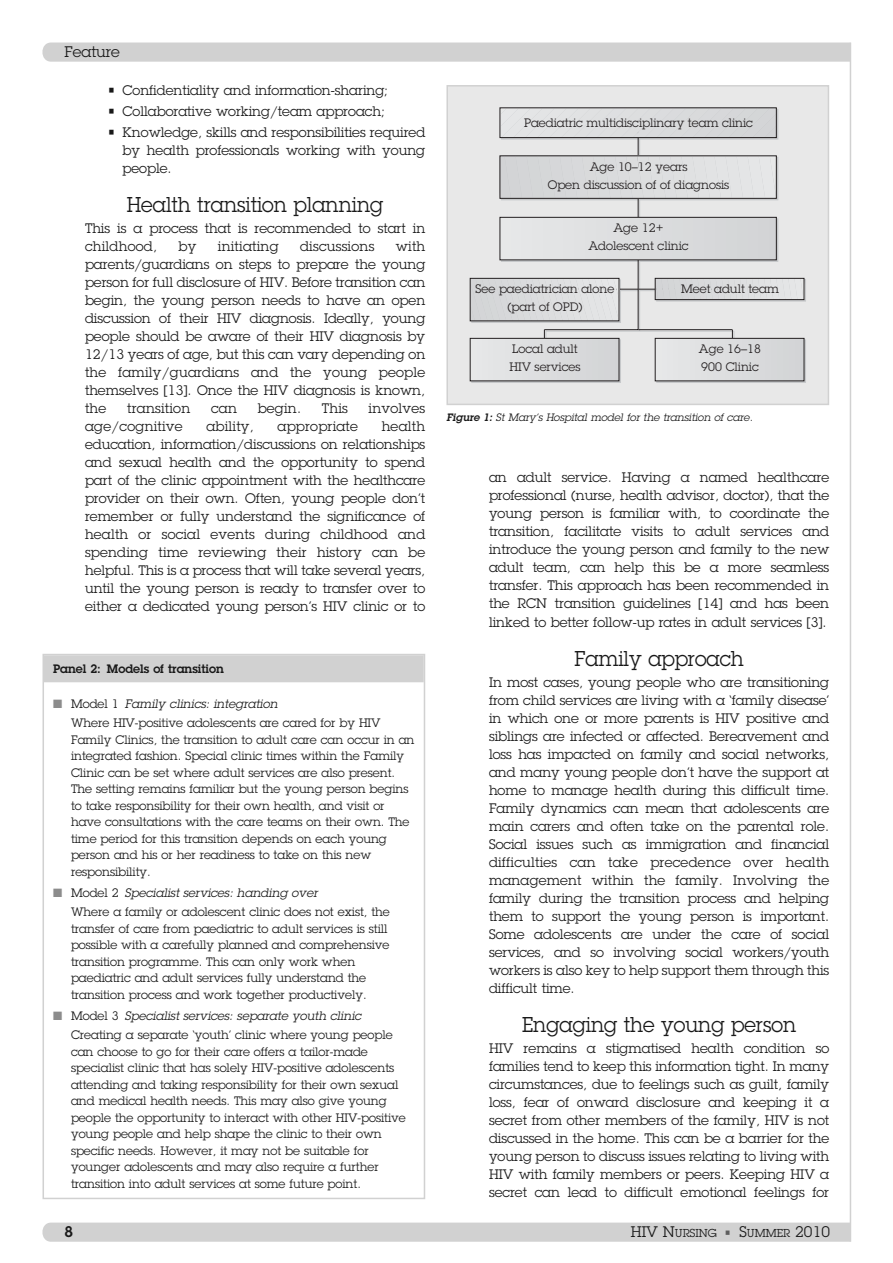
<style>
.page{position:relative;width:893px;height:1263px;background:#fff}
.page>*{position:absolute;margin:0;border:0;box-sizing:border-box;transform-origin:0 0}
.t1{font:21px "Lubalin Graph";color:#191919;scale:.95 1}
.t2{font:15px "Lubalin Graph";color:#191919}
.t3{font:600 15px "Lubalin Graph";color:#191919}
.t4{font:13.5px/18px "Lubalin Graph";color:#191919;text-align:justify}
.t5{font:13.5px "Lubalin Graph";letter-spacing:.02em;color:#191919}
.t6{font:12px/16.5px "Lubalin Graph";color:#191919}
.t7{font:12px/18px "Lubalin Graph";color:#231f20;text-align:center}
.t8{font:600 12px "Lubalin Graph";color:#191919}
.t9{font:11.25px "Lubalin Graph";color:#191919}
.t10{font:italic 10.5px "Lubalin Graph";letter-spacing:.005em;color:#191919}
.s1{color:#8c8c8c}
.s2{font-style:italic}
.s3{font-weight:600}
.s4{font-size:15px}
.s5{font-size:12px;color:#5e5e5e}
</style>
<div class="page">
<div style="left:42px;top:43px;width:808px;height:19px;background:#d1d1d1"></div>
<svg style="left:42px;top:1222px;width:808px;height:20px;background:#d3d3d3"></svg>
<hr style="left:850px;top:43px;width:1px;height:1199px;background:#d1d1d1">
<div style="left:448px;top:87px;width:380px;height:317px;background:#e8e8e8"></div>
<div style="left:471px;top:339px;width:150px;height:44px;border:1px solid #c6c8ca"></div>
<div style="left:656px;top:339px;width:150px;height:44px;border:1px solid #c6c8ca"></div>
<div style="left:500px;top:107px;width:277px;height:31px;border:1px solid #231f20"></div>
<svg style="left:470px;top:108px;width:334px;height:244px"></svg>
<div style="left:655px;top:278px;width:149px;height:22px;border:1px solid #231f20"></div>
<div style="left:470px;top:338px;width:149px;height:43px;background:#dddedf"></div>
<div style="left:470px;top:338px;width:149px;height:43px;border:1px solid #231f20"></div>
<div style="left:655px;top:338px;width:149px;height:43px;background:#dddedf"></div>
<div style="left:655px;top:338px;width:149px;height:43px;border:1px solid #231f20"></div>
<div style="left:446px;top:85px;width:383px;height:320px;border:2px solid #d1d1d1"></div>
<div style="left:43px;top:654px;width:382px;height:545px;border:2px solid #d1d1d1"></div>
<div style="left:44px;top:655px;width:380px;height:27px;background:#d1d1d1"></div>
<p class="t2" style="left:65px;top:47px;width:57px">Feature</p>
<p class="t4" style="left:108px;top:82px;width:282px">• Confidentiality and information-sharing;</p>
<p class="t4" style="left:108px;top:103px;width:279px">• Collaborative working/team approach;</p>
<p class="t4" style="left:123px;top:124px;width:304px;text-indent:-15px">• Knowledge, skills and responsibilities required by health professionals working with young people.</p>
<h1 class="t1" style="left:127px;top:197px;width:271px">Health transition planning</h1>
<p class="t4" style="left:85px;top:220px;width:342px">This is a process that is recommended to start in childhood,</p>
<p class="t4" style="left:85px;top:238px;width:342px;text-indent:311px">with parents/guardians on steps to prepare the young person for full disclosure of HIV. Before transition can begin, the young person needs to have an open discussion of their HIV diagnosis. Ideally, young people should be aware of their HIV diagnosis by 12/13 years of age, but this can vary depending on the family/guardians and the young people themselves [13]. Once the HIV diagnosis is known, the</p>
<p class="t4" style="left:179px;top:238px;width:19px">by</p>
<p class="t5" style="left:218px;top:241px;width:62px">initiating</p>
<p class="t5" style="left:300px;top:241px;width:76px">discussions</p>
<p class="t5" style="left:127px;top:403px;width:65px">transition</p>
<p class="t4" style="left:211px;top:400px;width:27px">can</p>
<p class="t4" style="left:258px;top:400px;width:45px">begin.</p>
<p class="t4" style="left:322px;top:400px;width:27px">This</p>
<p class="t5" style="left:369px;top:403px;width:58px">involves</p>
<p class="t5" style="left:85px;top:421px;width:99px">age/cognitive</p>
<p class="t5" style="left:206px;top:421px;width:49px">ability,</p>
<p class="t5" style="left:278px;top:421px;width:82px">appropriate</p>
<p class="t4" style="left:85px;top:418px;width:342px;text-indent:297px">health education, information/discussions on relationships and sexual health and the opportunity to spend part of the clinic appointment with the healthcare provider on their own. Often, young people don’t remember or fully understand the significance of health or social events during childhood and spending time reviewing their history can be helpful. This is a process that will take several years, until the young person is ready to transfer over to either a dedicated young person’s HIV clinic or to</p>
<p class="t8" style="left:53px;top:665px;width:172px">Panel 2: Models of transition</p>
<p class="t6" style="left:71px;top:695px;width:311px;line-height:19.5px;text-indent:-18px"><span class="s1">■</span> M o d e l 1 <span class="s2">Family clinics: integration<br></span>Where HIV-positive adolescents are cared for by HIV</p>
<p class="t6" style="left:71px;top:732px;width:345px">Family Clinics, the transition to adult care can occur in an integrated fashion. Special clinic times within the Family Clinic can be set where adult services are also present.<br>The setting remains familiar but the young person begins to take responsibility for their own health, and visit or have consultations with the care teams on their own. The time period for this transition depends on each young person and his or her readiness to take on this new responsibility.</p>
<p class="t6" style="left:71px;top:884px;width:320px;line-height:19.5px;text-indent:-18px"><span class="s1">■</span> M o d e l 2 <span class="s2">Specialist services: handing over<br></span>Where a family or adolescent clinic does not exist, the</p>
<p class="t6" style="left:71px;top:921px;width:320px">transfer of care from paediatric to adult services is still possible with a carefully planned and comprehensive transition programme. This can only work when paediatric and adult services fully understand the transition process and work together productively.</p>
<p class="t6" style="left:71px;top:1007px;width:323px;line-height:19.5px;text-indent:-18px"><span class="s1">■</span> M o d e l 3 <span class="s2">Specialist services: separate youth clinic<br></span>Creating a separate ‘youth’ clinic where young people</p>
<p class="t6" style="left:71px;top:1044px;width:336px">can choose to go for their care offers a tailor-made specialist clinic that has solely HIV-positive adolescents attending and taking responsibility for their own sexual and medical health needs. This may also give young people the opportunity to interact with other HIV-positive young people and help shape the clinic to their own specific needs. However, it may not be suitable for younger adolescents and may also require a further transition into adult services at some future point.</p>
<p class="t7" style="left:524px;top:115px;width:230px">Paediatric multidisciplinary team clinic</p>
<p class="t7" style="left:548px;top:159px;width:183px">Age 10–12 years<br>Open discussion of of diagnosis</p>
<p class="t7" style="left:588px;top:220px;width:102px">Age 12+<br>Adolescent clinic</p>
<p class="t7" style="left:475px;top:281px;width:140px">See paediatrician alone (part of OPD)</p>
<p class="t7" style="left:681px;top:281px;width:99px">Meet adult team</p>
<p class="t7" style="left:509px;top:341px;width:73px;text-align:left">Local adult<br>HIV services</p>
<p class="t7" style="left:699px;top:341px;width:64px;text-align:left">Age 16–18<br>900 Clinic</p>
<p class="t10" style="left:446px;top:414px;width:310px"><span class="s3">Figure 1:</span> St Mary ’s Hospital model for the transition of care.</p>
<p class="t4" style="left:489px;top:470px;width:342px">an adult service. Having a named healthcare professional (nurse, health advisor, doctor), that the young person is familiar with, to coordinate the transition, facilitate visits to adult services and introduce the young person and family to the new adult team, can help this be a more seamless transfer. This approach has been recommended in the RCN transition guidelines [14] and has been linked to better follow-up rates in adult services [3].</p>
<h1 class="t1" style="left:574px;top:650px;width:180px">Family approach</h1>
<p class="t4" style="left:489px;top:674px;width:342px">In most cases, young people who are transitioning from child services are living with a ‘family disease’ in which one or more parents is HIV positive and siblings are infected or affected. Bereavement and loss has impacted on family and social networks, and many young people don’t have the support at home to manage health during this difficult time.<br>Family dynamics can mean that adolescents are main carers and often take on the parental role.<br>Social issues such as immigration and financial difficulties can take precedence over health management within the family. Involving the family during the transition process and helping them to support the young person is important.<br>Some adolescents are under the care of social services, and so involving social workers/youth workers is also key to help support them through this difficult time.</p>
<h1 class="t1" style="left:522px;top:1016px;width:290px">Engaging the young person</h1>
<p class="t4" style="left:489px;top:1040px;width:342px">HIV remains a stigmatised health condition so families tend to keep this information tight. In many circumstances, due to feelings such as guilt, family loss, fear of onward disclosure and keeping it a secret from other members of the family, HIV is not discussed in the home. This can be a barrier for the young person to discuss issues relating to living with HIV with family members or peers. Keeping HIV a secret can lead to difficult emotional feelings for</p>
<p class="t3" style="left:65px;top:1227px;width:10px">8</p>
<p class="t9" style="left:631px;top:1229px;width:201px"><span class="s4">HIV N</span>URSING <span class="s5">•</span> <span class="s4">S</span>UMMER <span class="s4">2010</span></p>
</div>
